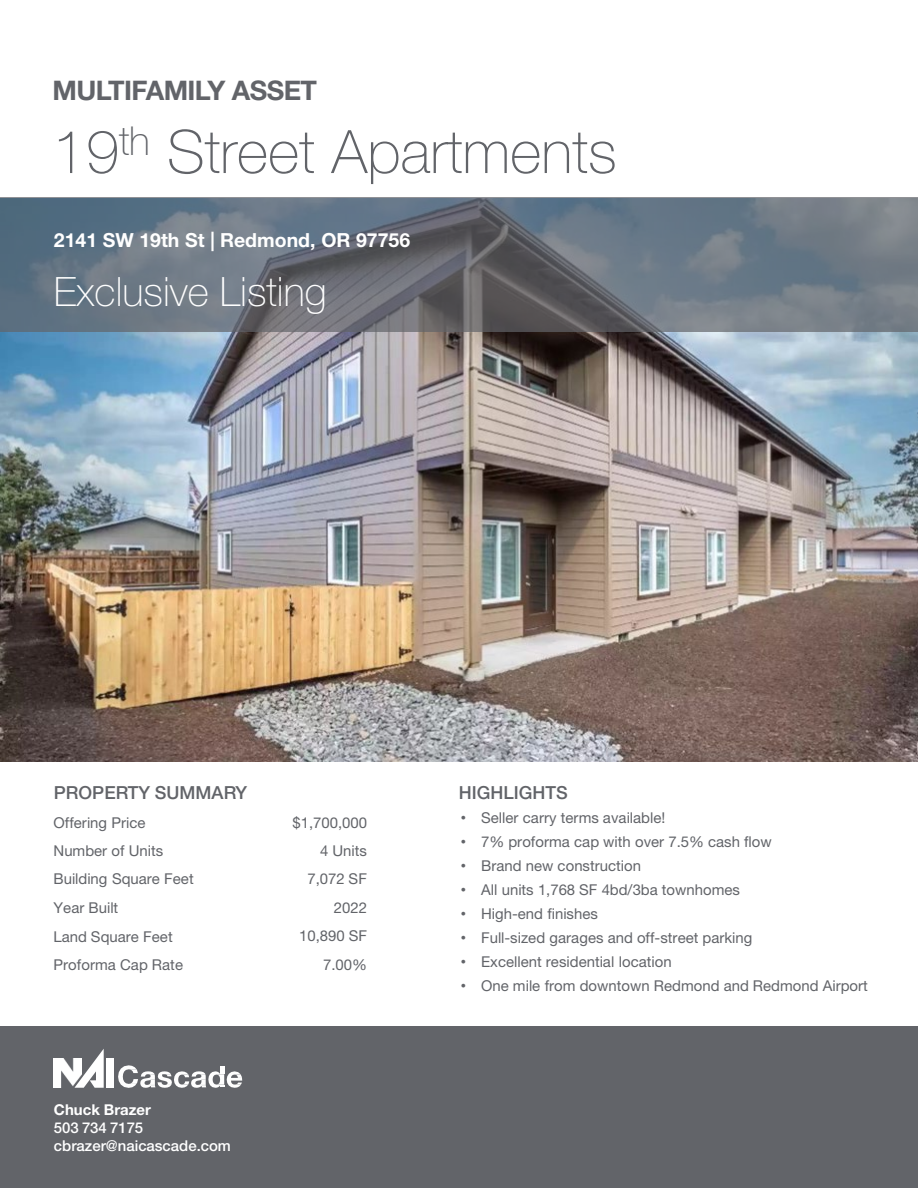
<style>
.page{position:relative;width:918px;height:1188px;background:#fff}
.page>*{position:absolute;margin:0;border:0;box-sizing:border-box;transform-origin:0 0}
.t1{font:100 60px "Helvetica Neue LT Std";color:#626469}
.t2{font:100 40.5px "Helvetica Neue LT Std";color:#fff}
.t3{font:700 27px "Helvetica Neue LT Std";letter-spacing:-.02em;color:#626469}
.t4{font:700 19.5px "Helvetica Neue LT Std";color:#fff}
.t5{font:500 18px "Helvetica Neue LT Std";color:#626469}
.t6{font:15px "Helvetica Neue LT Std";color:#626469}
.t7{font:500 15px "Helvetica Neue LT Std";color:#fff}
.t8{font:700 15px "Helvetica Neue LT Std";color:#fff}
.s1{font-family:"Arial"}
</style>
<div class="page">
<img style="left:0;top:332px;width:918px;height:430px">
<div style="left:0;top:197px;width:918px;height:135px;background:#626469;opacity:.7"></div>
<div style="left:0;top:1026px;width:918px;height:162px;background:#626469"></div>
<svg style="left:74px;top:1049px;width:30px;height:39px"></svg>
<div style="left:106px;top:1058px;width:8px;height:30px;background:#fff"></div>
<svg style="left:118px;top:1065px;width:125px;height:23px"></svg>
<p class="t3" style="left:52px;top:73px;width:266px">MULTIFAMILY ASSET</p>
<h1 class="t1" style="left:52px;top:117px;width:566px">19<sup>th</sup> Street Apartments</h1>
<p class="t4" style="left:54px;top:228px;width:358px">2141 SW 19th St | Redmond, OR 97756</p>
<p class="t2" style="left:54px;top:269px;width:274px">Exclusive Listing</p>
<p class="t5" style="left:54px;top:782px;width:195px">PROPERTY SUMMARY</p>
<p class="t5" style="left:459px;top:782px;width:110px">HIGHLIGHTS</p>
<p class="t6" style="left:54px;top:813px;width:94px">Offering Price</p>
<p class="t6" style="left:54px;top:842px;width:111px">Number of Units</p>
<p class="t6" style="left:54px;top:870px;width:142px">Building Square Feet</p>
<p class="t6" style="left:54px;top:899px;width:66px">Year Built</p>
<p class="t6" style="left:54px;top:927px;width:121px">Land Square Feet</p>
<p class="t6" style="left:54px;top:956px;width:131px">Proforma Cap Rate</p>
<p class="t8" style="left:54px;top:1101px;width:99px">Chuck Brazer</p>
<p class="t7" style="left:54px;top:1119px;width:91px">503 734 7175</p>
<p class="t7" style="left:54px;top:1137px;width:178px">cbrazer@naicascade.com</p>
<p class="t6" style="left:293px;top:813px;width:76px">$1,700,000</p>
<p class="t6" style="left:320px;top:842px;width:48px">4 Units</p>
<p class="t6" style="left:307px;top:870px;width:61px">7,072 SF</p>
<p class="t6" style="left:334px;top:899px;width:35px">2022</p>
<p class="t6" style="left:299px;top:927px;width:69px">10,890 SF</p>
<p class="t6" style="left:323px;top:956px;width:45px">7.00%</p>
<p class="t6" style="left:461px;top:809px;width:206px"><span class="s1">•</span> Seller carry terms available!</p>
<p class="t6" style="left:461px;top:833px;width:312px"><span class="s1">•</span> 7% proforma cap with over 7.5% cash flow</p>
<p class="t6" style="left:461px;top:857px;width:182px"><span class="s1">•</span> Brand new construction</p>
<p class="t6" style="left:461px;top:881px;width:281px"><span class="s1">•</span> All units 1,768 SF 4bd/3ba townhomes</p>
<p class="t6" style="left:461px;top:905px;width:139px"><span class="s1">•</span> High-end finishes</p>
<p class="t6" style="left:461px;top:929px;width:293px"><span class="s1">•</span> Full-sized garages and off-street parking</p>
<p class="t6" style="left:461px;top:953px;width:212px"><span class="s1">•</span> Excellent residential location</p>
<p class="t6" style="left:461px;top:977px;width:409px"><span class="s1">•</span> One mile from downtown Redmond and Redmond Airport</p>
</div>
